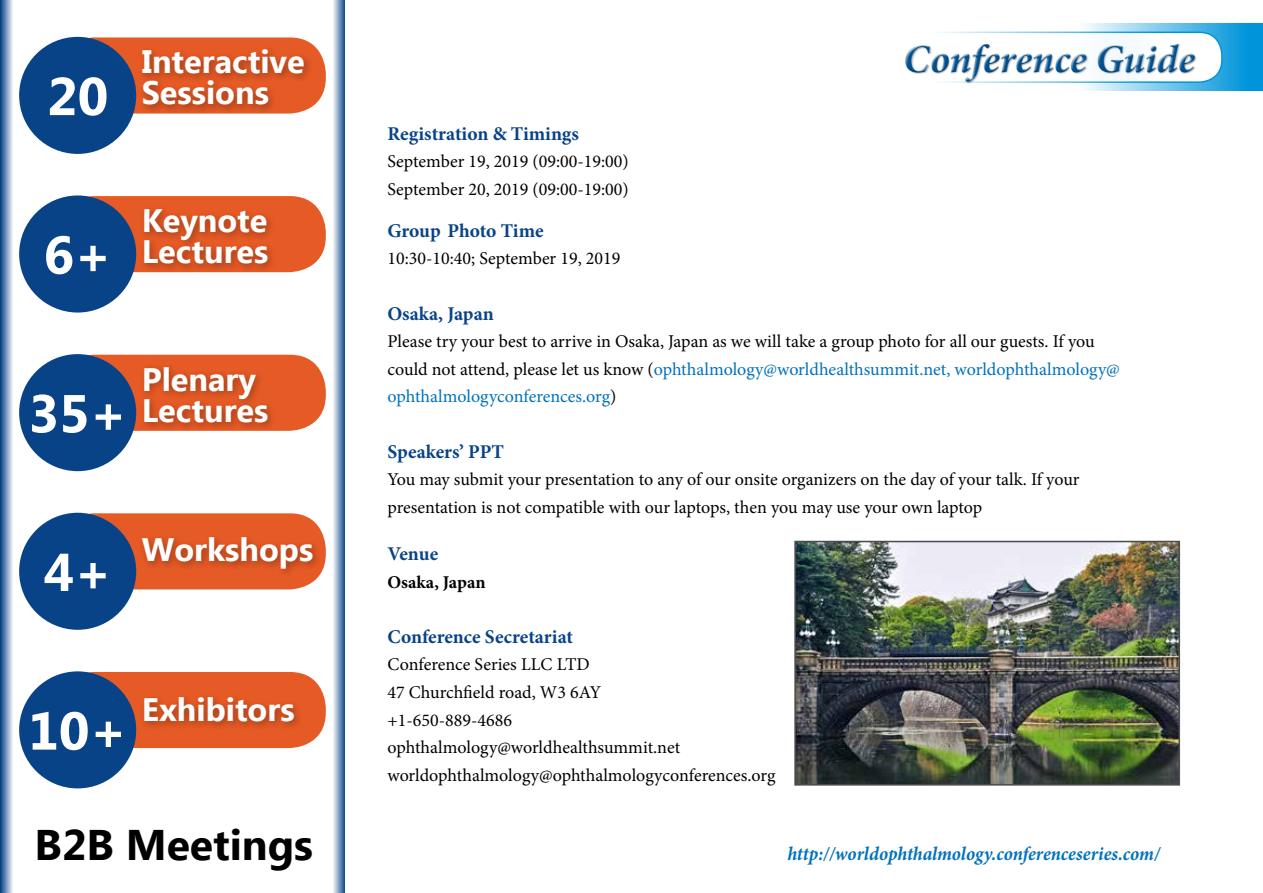
<style>
.page{position:relative;width:1263px;height:893px;background:#fff}
.page>*{position:absolute;margin:0;border:0;box-sizing:border-box;transform-origin:0 0}
.t1{font:700 53.25px "Ebrima";color:#fff}
.t2{font:700 42.75px "Ebrima";color:#000}
.t3{font:italic 700 40.05px "Minion Pro";letter-spacing:-.005em;color:#00508f}
.t4{font:700 32.4px/30.9px "Ebrima";color:#fff}
.t5{font:700 19.5px "Minion Pro";color:#084388}
.t6{font:italic 700 19.5px "Minion Pro";letter-spacing:-.005em;color:#0072bc;scale:.95 1}
.t7{font:18px/27.6px "Minion Pro";color:#000}
.t8{font:700 18px "Minion Pro";color:#000}
.s1{color:#0072bc}
</style>
<div class="page">
<svg style="left:0;top:0;width:13px;height:893px;background:#7a99be"></svg>
<svg style="left:333px;top:0;width:12px;height:893px;background:#8da8c8"></svg>
<div style="left:58px;top:37px;width:268px;height:77px;background:#e65a25;border-radius:36px"></div>
<div style="left:19px;top:37px;width:117px;height:117px;background:#084388;border-radius:50%"></div>
<div style="left:138px;top:45px;width:176px;height:70px;background:#000;opacity:.3"></div>
<div style="left:58px;top:196px;width:268px;height:76px;background:#e65a25;border-radius:36px"></div>
<div style="left:19px;top:195px;width:117px;height:118px;background:#084388;border-radius:50%"></div>
<div style="left:140px;top:205px;width:137px;height:68px;background:#000;opacity:.3"></div>
<div style="left:58px;top:355px;width:268px;height:76px;background:#e65a25;border-radius:36px"></div>
<div style="left:19px;top:354px;width:117px;height:117px;background:#084388;border-radius:50%"></div>
<div style="left:140px;top:362px;width:137px;height:70px;background:#000;opacity:.3"></div>
<div style="left:58px;top:513px;width:268px;height:76px;background:#e65a25;border-radius:36px"></div>
<div style="left:19px;top:513px;width:117px;height:117px;background:#084388;border-radius:50%"></div>
<div style="left:138px;top:533px;width:184px;height:45px;background:#000;opacity:.3"></div>
<div style="left:58px;top:672px;width:268px;height:76px;background:#e65a25;border-radius:36px"></div>
<div style="left:19px;top:671px;width:117px;height:117px;background:#084388;border-radius:50%"></div>
<div style="left:140px;top:693px;width:164px;height:38px;background:#000;opacity:.3"></div>
<svg style="left:1057px;top:23px;width:206px;height:68px;background:#50b6e5"></svg>
<div style="left:894px;top:32px;width:328px;height:50px;background:#fff;border-radius:22px"></div>
<div style="left:893px;top:32px;width:329px;height:51px;border:2px solid #0095da;border-radius:22px"></div>
<div style="left:905px;top:42px;width:291px;height:39px;background:#fff"></div>
<div style="left:906px;top:43px;width:291px;height:41px;background:#000;opacity:.35"></div>
<img style="left:794px;top:540px;width:387px;height:246px">
<h1 class="t1" style="left:47px;top:57px;width:63px">20</h1>
<h3 class="t4" style="left:142px;top:48px;width:165px">Interactive<br>Sessions</h3>
<h1 class="t1" style="left:44px;top:215px;width:70px">6+</h1>
<h3 class="t4" style="left:142px;top:207px;width:128px">Keynote<br>Lectures</h3>
<h1 class="t1" style="left:28px;top:374px;width:100px">35+</h1>
<h3 class="t4" style="left:142px;top:365px;width:128px">Plenary<br>Lectures</h3>
<h1 class="t1" style="left:44px;top:532px;width:70px">4+</h1>
<h3 class="t4" style="left:142px;top:536px;width:173px">Workshops</h3>
<h1 class="t1" style="left:28px;top:691px;width:100px">10+</h1>
<h3 class="t4" style="left:142px;top:696px;width:154px">Exhibitors</h3>
<h2 class="t2" style="left:35px;top:813px;width:280px">B2B Meetings</h2>
<h3 class="t3" style="left:904px;top:30px;width:293px">Conference Guide</h3>
<p class="t5" style="left:387px;top:120px;width:193px">Registration &amp; Timings</p>
<p class="t7" style="left:387px;top:148px;width:243px">September 19, 2019 (09:00-19:00)<br>September 20, 2019 (09:00-19:00)</p>
<p class="t5" style="left:387px;top:217px;width:158px">Group Photo Time</p>
<p class="t7" style="left:387px;top:245px;width:234px">10:30-10:40; September 19, 2019</p>
<p class="t5" style="left:387px;top:300px;width:108px">Osaka, Japan</p>
<p class="t7" style="left:387px;top:328px;width:734px">Please try your best to arrive in Osaka, Japan as we will take a group photo for all our guests. If you could not attend, please let us know (<span class="s1">ophthalmology@worldhealthsummit.net, worldophthalmology@ ophthalmologyconferences.org</span>)</p>
<p class="t5" style="left:387px;top:438px;width:118px">Speakers’ PPT</p>
<p class="t7" style="left:387px;top:466px;width:694px">You may submit your presentation to any of our onsite organizers on the day of your talk. If your presentation is not compatible with our laptops, then you may use your own laptop</p>
<p class="t5" style="left:387px;top:540px;width:52px">Venue</p>
<p class="t8" style="left:387px;top:569px;width:100px">Osaka, Japan</p>
<p class="t5" style="left:387px;top:623px;width:187px">Conference Secretariat</p>
<p class="t7" style="left:387px;top:651px;width:389px">Conference Series LLC LTD<br>47 Churchfield road, W3 6AY<br>+1-650-889-4686 ophthalmology@worldhealthsummit.net worldophthalmology@ophthalmologyconferences.org</p>
<p class="t6" style="left:787px;top:839px;width:394px">http://worldophthalmology.conferenceseries.com/</p>
</div>
